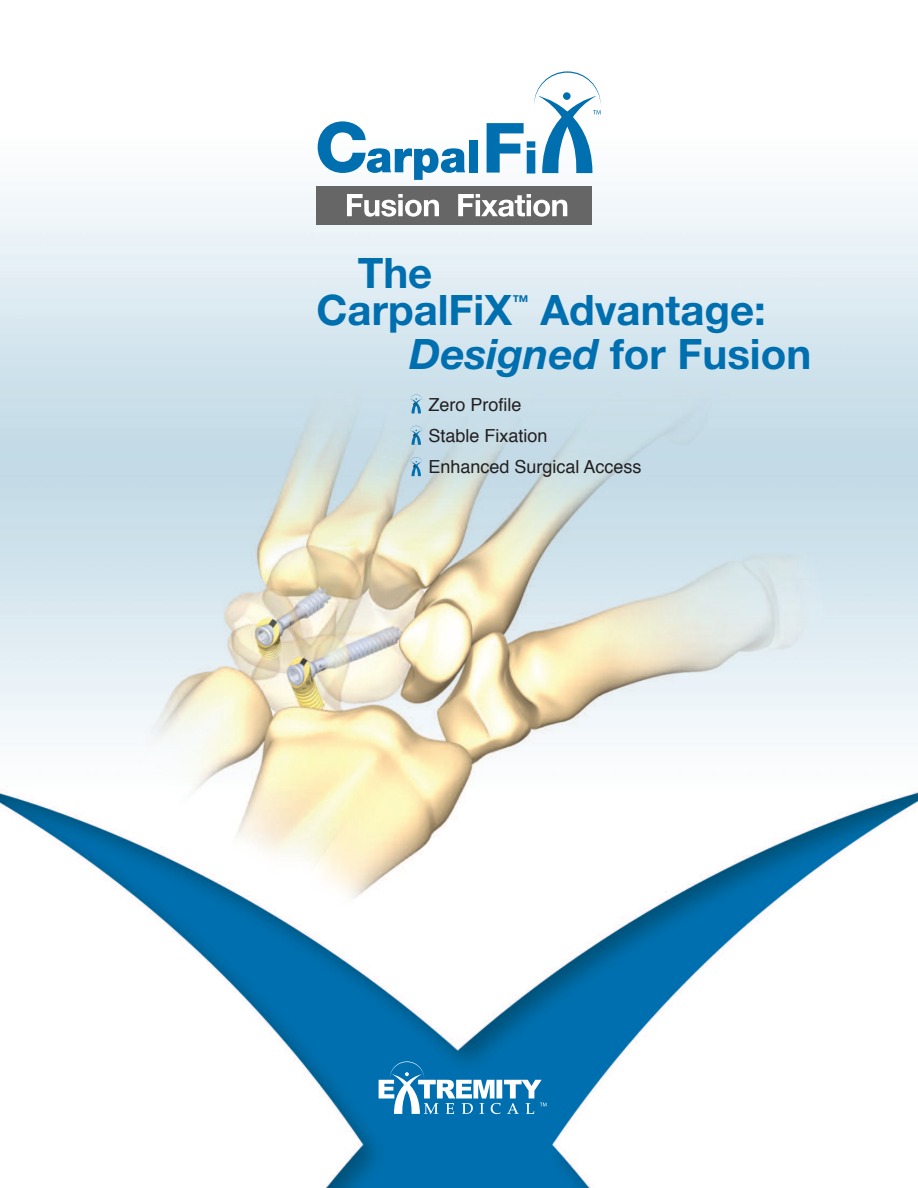
<style>
.page{position:relative;width:918px;height:1188px;background:#fff}
.page>*{position:absolute;margin:0;border:0;box-sizing:border-box;transform-origin:0 0}
.t1{font:700 42px/37.5px "Helvetica Neue";color:#006faf}
.t2{font:18px "Helvetica";color:#231f20}
.t3{font:700 16.5px "Helvetica Neue";color:#006faf}
.s1{font-style:italic}
</style>
<div class="page">
<img style="left:0;top:123px;width:918px;height:1065px">
<svg style="left:379px;top:1061px;width:168px;height:53px"></svg>
<svg style="left:410px;top:394px;width:12px;height:19px"></svg>
<svg style="left:410px;top:426px;width:12px;height:19px"></svg>
<svg style="left:410px;top:457px;width:12px;height:19px"></svg>
<svg style="left:318px;top:121px;width:147px;height:59px"></svg>
<div style="left:469px;top:140px;width:9px;height:32px;background:#006faf"></div>
<svg style="left:487px;top:71px;width:114px;height:103px"></svg>
<div style="left:316px;top:186px;width:276px;height:38px;background:#666"></div>
<svg style="left:347px;top:194px;width:92px;height:23px"></svg>
<svg style="left:458px;top:194px;width:109px;height:23px"></svg>
<h1 class="t1" style="left:317px;top:258px;width:197px;text-indent:41px">The<br>CarpalFiX</h1>
<h1 class="t1" style="left:410px;top:292px;width:403px;line-height:43.5px;text-indent:131px">Advantage:<br><span class="s1">Designed</span> for Fusion</h1>
<p class="t3" style="left:512px;top:296px;width:18px">™</p>
<p class="t2" style="left:412px;top:397px;width:111px">• Zero Profile</p>
<p class="t2" style="left:412px;top:428px;width:137px">• Stable Fixation</p>
<p class="t2" style="left:412px;top:459px;width:231px">• Enhanced Surgical Access</p>
</div>
